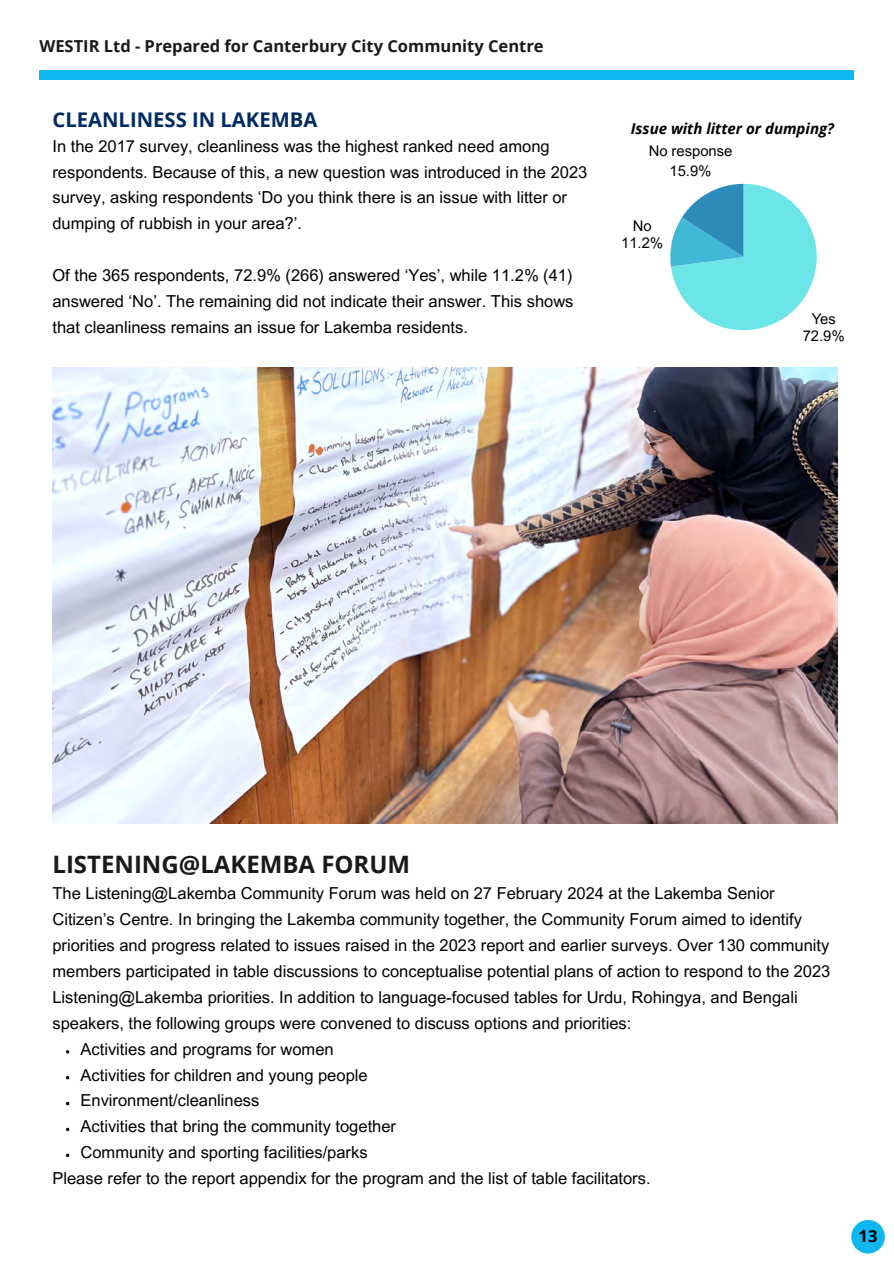
<style>
.page{position:relative;width:894px;height:1264px;background:#fff}
.page>*{position:absolute;margin:0;border:0;box-sizing:border-box;transform-origin:0 0}
.t1{font:700 24px "Open Sans";color:#191919}
.t2{font:700 20.25px "Open Sans";color:#002a62}
.t3{font:16.5px/25.8px "Arial MT Pro";color:#000}
.t4{font:700 16.5px "Open Sans";color:#191919}
.t5{font:700 16.5px "Open Sans";color:#000}
.t6{font:italic 700 15px "Open Sans";color:#000}
.t7{font:14.7px/17.4px "Arial MT Pro";color:#000;text-align:center}
</style>
<div class="page">
<div style="left:39px;top:70px;width:815px;height:9px;background:#0eb7f0"></div>
<div style="left:851px;top:1219px;width:33px;height:34px;background:#0eb7f0;border-radius:50%"></div>
<svg style="left:670px;top:184px;width:146px;height:146px"></svg>
<img style="left:52px;top:368px;width:785px;height:455px">
<p class="t4" style="left:39px;top:34px;width:505px">WESTIR Ltd - Prepared for Canterbury City Community Centre</p>
<p class="t2" style="left:52px;top:105px;width:266px">CLEANLINESS IN LAKEMBA</p>
<p class="t3" style="left:52px;top:135px;width:536px">In the 2017 survey, cleanliness was the highest ranked need among respondents. Because of this, a new question was introduced in the 2023 survey, asking respondents ‘Do you think there is an issue with litter or dumping of rubbish in your area?’.</p>
<p class="t3" style="left:52px;top:264px;width:522px;text-align:justify">Of the 365 respondents, 72.9% (266) answered ‘Yes’, while 11.2% (41) answered ‘No’. The remaining did not indicate their answer. This shows that cleanliness remains an issue for Lakemba residents.</p>
<p class="t6" style="left:630px;top:118px;width:205px">Issue with litter or dumping?</p>
<p class="t7" style="left:648px;top:142px;width:85px;line-height:20.1px">No response<br>15.9%</p>
<p class="t7" style="left:621px;top:219px;width:43px">No<br>11.2%</p>
<p class="t7" style="left:802px;top:311px;width:43px">Yes<br>72.9%</p>
<h1 class="t1" style="left:52px;top:847px;width:359px">LISTENING@LAKEMBA FORUM</h1>
<p class="t3" style="left:52px;top:882px;width:723px">The Listening@Lakemba Community Forum was held on 27 February 2024 at the Lakemba Senior</p>
<p class="t3" style="left:52px;top:908px;width:750px">Citizen’s Centre. In bringing the Lakemba community together, the Community Forum aimed to identify</p>
<p class="t3" style="left:52px;top:934px;width:778px">priorities and progress related to issues raised in the 2023 report and earlier surveys. Over 130 community</p>
<p class="t3" style="left:52px;top:960px;width:779px">members participated in table discussions to conceptualise potential plans of action to respond to the 2023</p>
<p class="t3" style="left:52px;top:986px;width:746px">Listening@Lakemba priorities. In addition to language-focused tables for Urdu, Rohingya, and Bengali</p>
<p class="t3" style="left:52px;top:1012px;width:580px">speakers, the following groups were convened to discuss options and priorities:</p>
<p class="t3" style="left:80px;top:1037px;width:254px">Activities and programs for women</p>
<p class="t3" style="left:80px;top:1063px;width:288px">Activities for children and young people</p>
<p class="t3" style="left:80px;top:1089px;width:180px">Environment/cleanliness</p>
<p class="t3" style="left:80px;top:1115px;width:317px">Activities that bring the community together</p>
<p class="t3" style="left:80px;top:1141px;width:288px">Community and sporting facilities/parks</p>
<p class="t3" style="left:52px;top:1167px;width:599px">Please refer to the report appendix for the program and the list of table facilitators.</p>
<p class="t5" style="left:858px;top:1224px;width:20px">13</p>
</div>
